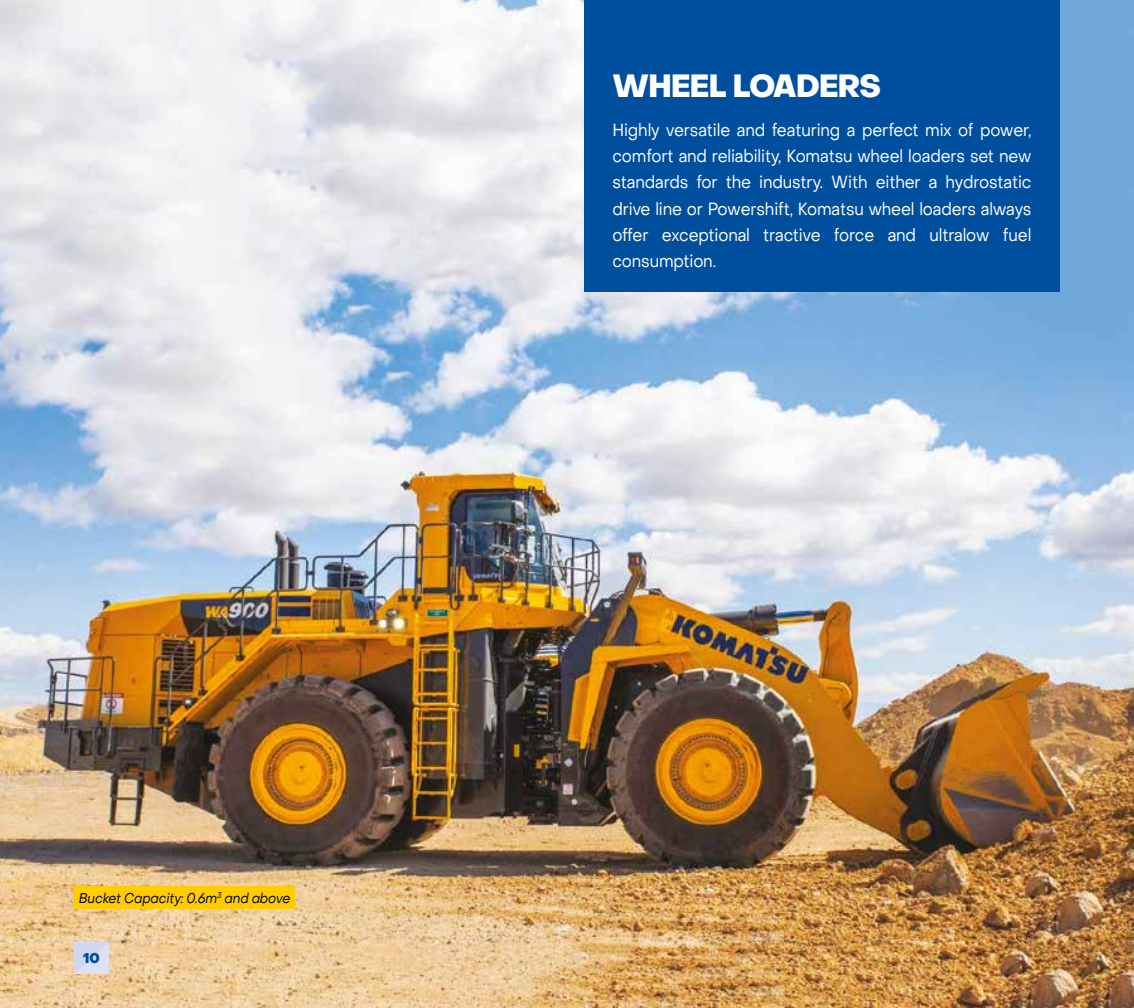
<style>
.page{position:relative;width:1134px;height:1008px;background:#fff}
.page>*{position:absolute;margin:0;border:0;box-sizing:border-box;transform-origin:0 0}
.t1{font:800 31.5px "Object Sans";letter-spacing:-.02em;color:#fff;scale:.95 1}
.t2{font:17.5px/26.2px "Object Sans";letter-spacing:-.01em;color:#fff;text-align:justify;scale:.9 1}
.t3{font:italic 14px "Object Sans";letter-spacing:-.01em;color:#000;scale:.9 1}
.t4{font:800 14px "Object Sans";color:#004f9f}
</style>
<div class="page">
<img style="left:0;top:0;width:1134px;height:1008px">
<svg style="left:74px;top:943px;width:34px;height:31px"></svg>
<div style="left:584px;top:0;width:476px;height:291px;background:#004f9f"></div>
<div style="left:74px;top:886px;width:221px;height:23px;background:#fc0"></div>
<p class="t3" style="left:79px;top:889px;width:236px">Bucket Capacity: 0.6m<sup>3</sup> and above</p>
<p class="t4" style="left:83px;top:949px;width:18px">10</p>
<h1 class="t1" style="left:612px;top:66px;width:284px">WHEEL LOADERS</h1>
<p class="t2" style="left:612px;top:117px;width:467px">Highly versatile and featuring a perfect mix of power, comfort and reliability, Komatsu wheel loaders set new standards for the industry. With either a hydrostatic drive line or Powershift, Komatsu wheel loaders always offer exceptional tractive force and ultralow fuel consumption.</p>
</div>
